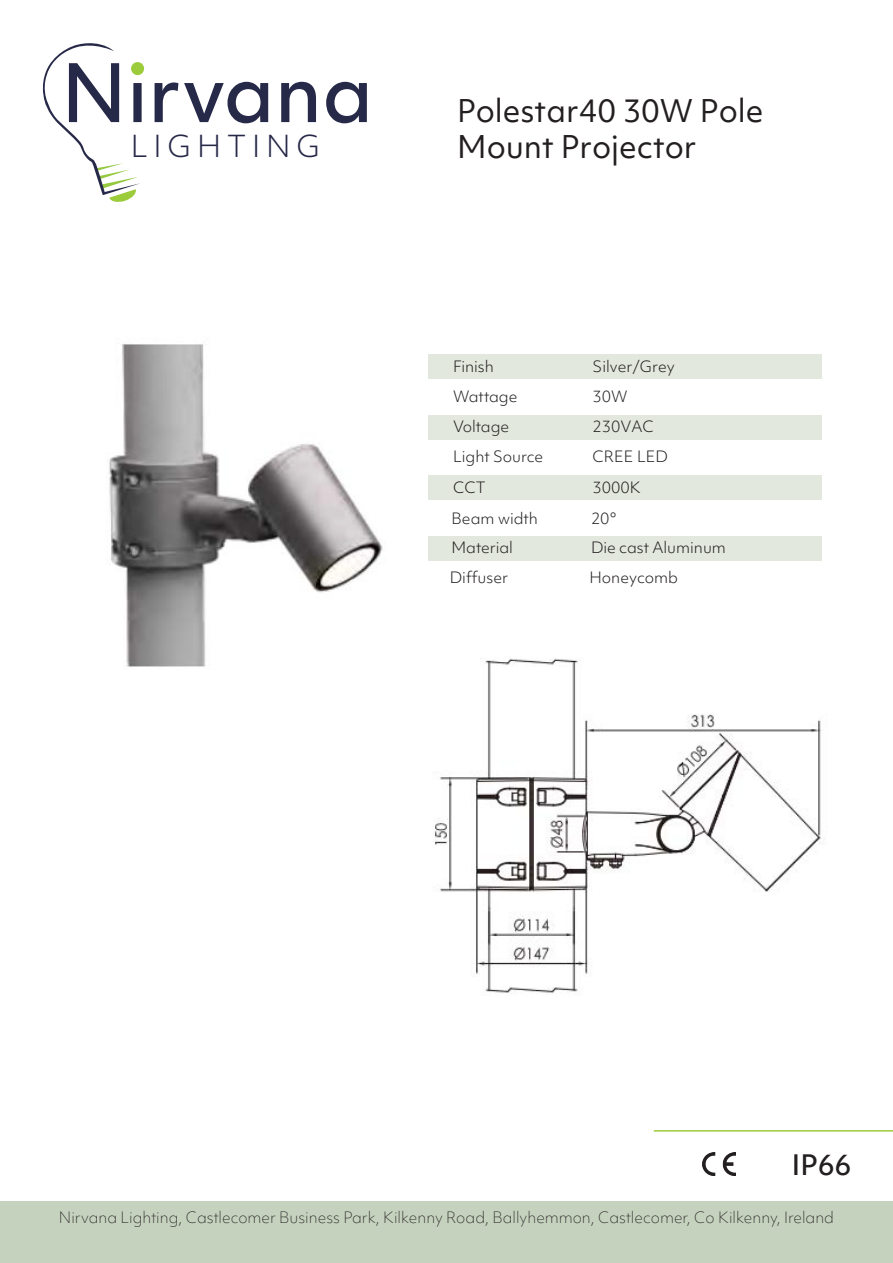
<style>
.page{position:relative;width:893px;height:1263px;background:#fff}
.page>*{position:absolute;margin:0;border:0;box-sizing:border-box;transform-origin:0 0}
.t1{font:500 77.55px "Objektiv Mk 1";color:#272949}
.NL_SPEC_MODEL_TXT{font:30px/36px "Objektiv Mk 1";color:#231f20}
.t2{font:300 29.1px "Objektiv Mk 1";letter-spacing:.2em;color:#272949}
.Paragraph_Style_1{font:500 27px "Objektiv Mk 1";color:#231f20}
.Test_text_body_style{font:300 15px "Objektiv Mk 1";color:#231f20}
.NL_SPEC_FOOTER_TEXT{font:100 15px "Objektiv Mk 1";color:#231f20}
</style>
<div class="page">
<div style="left:0;top:1202px;width:893px;height:61px;background:#c5d2be"></div>
<div style="left:429px;top:536px;width:393px;height:25px;background:#e2e8de"></div>
<div style="left:429px;top:475px;width:393px;height:25px;background:#e2e8de"></div>
<div style="left:429px;top:415px;width:393px;height:25px;background:#e2e8de"></div>
<div style="left:429px;top:354px;width:393px;height:25px;background:#e2e8de"></div>
<img style="left:702px;top:1152px;width:33px;height:23px">
<svg style="left:42px;top:43px;width:99px;height:159px"></svg>
<div style="left:131px;top:62px;width:13px;height:13px;background:#9ccb3b;border-radius:50%"></div>
<hr style="left:654px;top:1130px;width:239px;height:1px;background:#9ccb3b">
<img style="left:109px;top:344px;width:274px;height:323px">
<img style="left:368px;top:648px;width:457px;height:345px">
<p class="t1" style="left:61px;top:39px;width:314px">Nirvana</p>
<p class="t2" style="left:131px;top:127px;width:191px">LIGHTING</p>
<p class="NL_SPEC_MODEL_TXT" style="left:457px;top:93px;width:308px">Polestar40 30W Pole<br>Mount Projector</p>
<p class="Test_text_body_style" style="left:453px;top:356px;width:42px">Finish</p>
<p class="Test_text_body_style" style="left:592px;top:356px;width:84px">Silver/Grey</p>
<p class="Test_text_body_style" style="left:453px;top:386px;width:66px">Wattage</p>
<p class="Test_text_body_style" style="left:592px;top:386px;width:37px">30W</p>
<p class="Test_text_body_style" style="left:453px;top:416px;width:58px">Voltage</p>
<p class="Test_text_body_style" style="left:592px;top:416px;width:63px">230VAC</p>
<p class="Test_text_body_style" style="left:453px;top:446px;width:92px">Light Source</p>
<p class="Test_text_body_style" style="left:592px;top:446px;width:77px">CREE LED</p>
<p class="Test_text_body_style" style="left:453px;top:477px;width:34px">CCT</p>
<p class="Test_text_body_style" style="left:592px;top:477px;width:49px">3000K</p>
<p class="Test_text_body_style" style="left:451px;top:508px;width:88px">Beam width</p>
<p class="Test_text_body_style" style="left:591px;top:508px;width:28px">20°</p>
<p class="Test_text_body_style" style="left:451px;top:537px;width:63px">Material</p>
<p class="Test_text_body_style" style="left:591px;top:537px;width:136px">Die cast Aluminum</p>
<p class="Test_text_body_style" style="left:450px;top:567px;width:60px">Diffuser</p>
<p class="Test_text_body_style" style="left:589px;top:567px;width:90px">Honeycomb</p>
<p class="Paragraph_Style_1" style="left:792px;top:1146px;width:61px">IP66</p>
<p class="NL_SPEC_FOOTER_TEXT" style="left:59px;top:1207px;width:777px">Nirvana Lighting, Castlecomer Business Park, Kilkenny Road, Ballyhemmon, Castlecomer, Co Kilkenny, Ireland</p>
</div>
